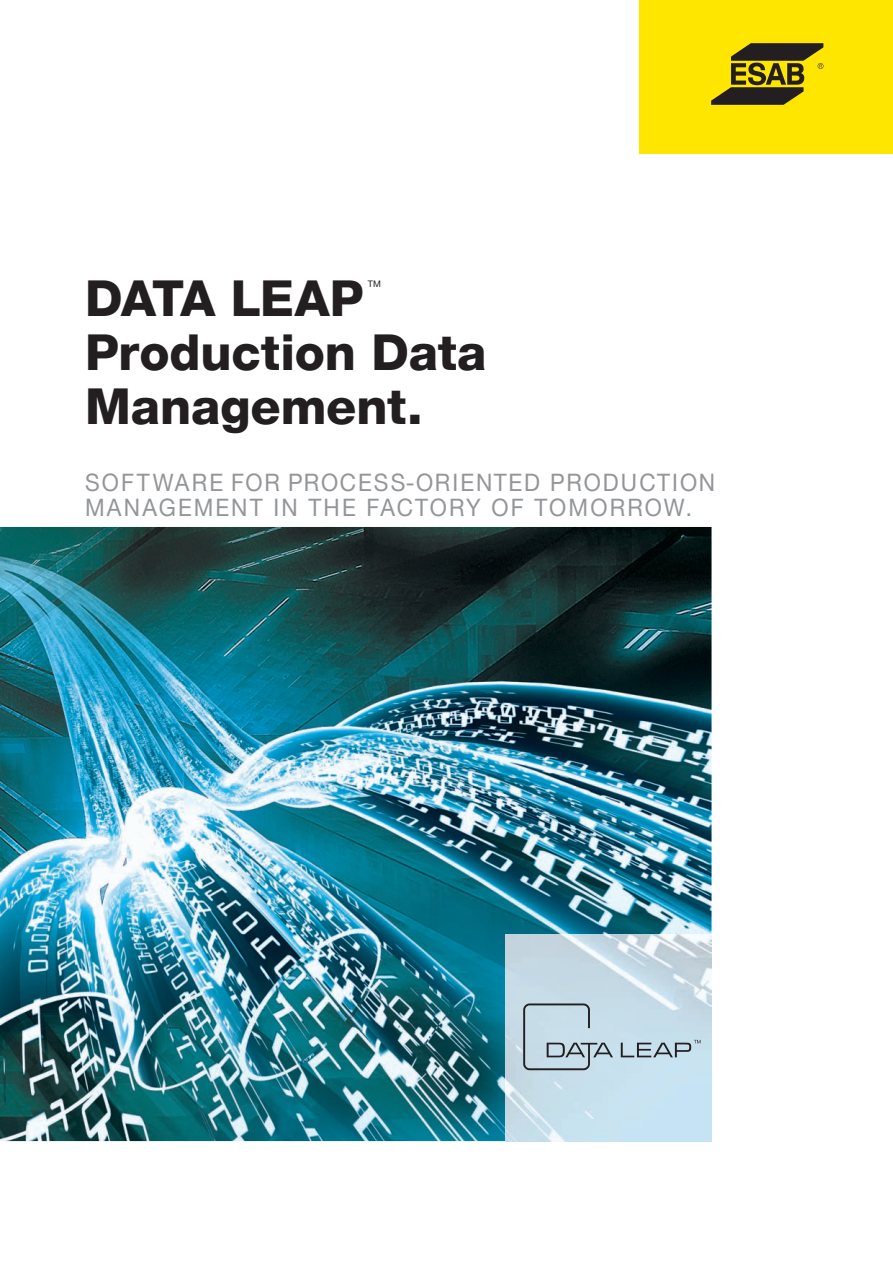
<style>
.page{position:relative;width:893px;height:1263px;background:#fff}
.page>*{position:absolute;margin:0;border:0;box-sizing:border-box;transform-origin:0 0}
.t1{font:800 49.5px/54px "Helvetica Neue LT";letter-spacing:-.005em;color:#231f20}
.t2{font:24px/25.5px "Helvetica Neue LT";letter-spacing:.095em;color:#939598;scale:.94 1}
.t3{font:9px "Helvetica Neue LT";color:#231f20}
</style>
<div class="page">
<img style="left:0;top:527px;width:711px;height:614px">
<div style="left:639px;top:0;width:254px;height:154px;background:#ffe601"></div>
<svg style="left:711px;top:43px;width:112px;height:62px"></svg>
<img style="left:505px;top:934px;width:206px;height:207px">
<svg style="left:621px;top:1040px;width:79px;height:17px"></svg>
<svg style="left:523px;top:1003px;width:90px;height:67px;background:#b3c7d1"></svg>
<p class="t3" style="left:368px;top:278px;width:15px">TM</p>
<h1 class="t1" style="left:85px;top:272px;width:403px">DATA LEAP<br>Production Data<br>Management.</h1>
<p class="t2" style="left:85px;top:469px;width:672px">SOFTWARE FOR PROCESS-ORIENTED PRODUCTION<br>MANAGEMENT IN THE FACTORY OF TOMORROW.</p>
</div>
